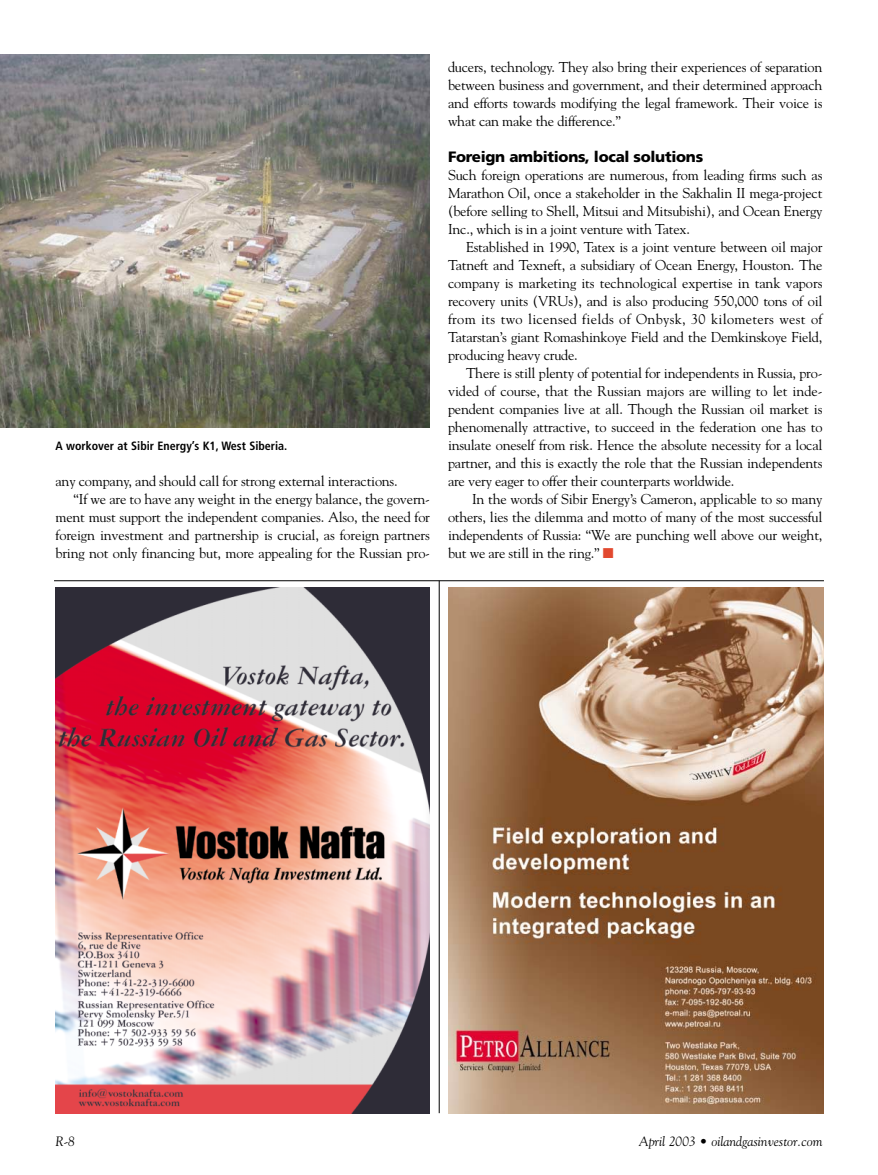
<style>
.page{position:relative;width:878px;height:1175px;background:#fff}
.page>*{position:absolute;margin:0;border:0;box-sizing:border-box;transform-origin:0 0}
.t1{font:900 15px "Frutiger";letter-spacing:-.02em;color:#000}
.t2{font:14.25px/18px "Goudy";letter-spacing:-.015em;color:#000;text-align:justify}
.t3{font:italic 13.5px "Goudy";color:#000}
.t4{font:700 condensed 12px "Frutiger";color:#000}
.s1{color:#e2492f}
</style>
<div class="page">
<img style="left:56px;top:587px;width:374px;height:526px">
<img style="left:448px;top:587px;width:376px;height:526px">
<hr style="left:54px;top:580px;width:770px;height:1px;background:#000">
<hr style="left:439px;top:581px;width:1px;height:532px;background:#000">
<img style="left:0;top:54px;width:430px;height:374px">
<p class="t4" style="left:56px;top:441px;width:233px">A workover at Sibir Energy’s K1, West Siberia.</p>
<p class="t2" style="left:56px;top:473px;width:343px">any company, and should call for strong external interactions.</p>
<p class="t2" style="left:74px;top:491px;width:358px">“If we are to have any weight in the energy balance, the govern-</p>
<p class="t2" style="left:56px;top:509px;width:376px">ment must support the independent companies. Also, the need for</p>
<p class="t2" style="left:56px;top:527px;width:376px">foreign investment and partnership is crucial, as foreign partners</p>
<p class="t2" style="left:56px;top:545px;width:376px">bring not only financing but, more appealing for the Russian pro-</p>
<p class="t2" style="left:448px;top:59px;width:376px">ducers, technology. They also bring their experiences of separation between business and government, and their determined approach and efforts towards modifying the legal framework. Their voice is what can make the difference.”</p>
<p class="t1" style="left:448px;top:151px;width:257px">Foreign ambitions, local solutions</p>
<p class="t2" style="left:448px;top:167px;width:376px">Such foreign operations are numerous, from leading firms such as Marathon Oil, once a stakeholder in the Sakhalin II mega-project (before selling to Shell, Mitsui and Mitsubishi), and Ocean Energy Inc., which is in a joint venture with Tatex.</p>
<p class="t2" style="left:448px;top:239px;width:376px;text-indent:18px">Established in 1990, Tatex is a joint venture between oil major Tatneft and Texneft, a subsidiary of Ocean Energy, Houston. The company is marketing its technological expertise in tank vapors recovery units (VRUs), and is also producing 550,000 tons of oil from its two licensed fields of Onbysk, 30 kilometers west of Tatarstan’s giant Romashinkoye Field and the Demkinskoye Field, producing heavy crude.</p>
<p class="t2" style="left:448px;top:365px;width:376px;text-indent:18px">There is still plenty of potential for independents in Russia, pro&shy;vided of course, that the Russian majors are willing to let inde&shy;pendent companies live at all. Though the Russian oil market is phenomenally attractive, to succeed in the federation one has to insulate oneself from risk. Hence the absolute necessity for a local partner, and this is exactly the role that the Russian independents are very eager to offer their counterparts worldwide.</p>
<p class="t2" style="left:448px;top:491px;width:376px;text-indent:24px">In the words of Sibir Energy’s Cameron, applicable to so many others, lies the dilemma and motto of many of the most successful independents of Russia: “We are punching well above our weight, but we are still in the ring.” <span class="s1">■</span></p>
<p class="t3" style="left:56px;top:1135px;width:21px">R-8</p>
<p class="t3" style="left:639px;top:1135px;width:185px">April 2003 • oilandgasinvestor.com</p>
</div>
